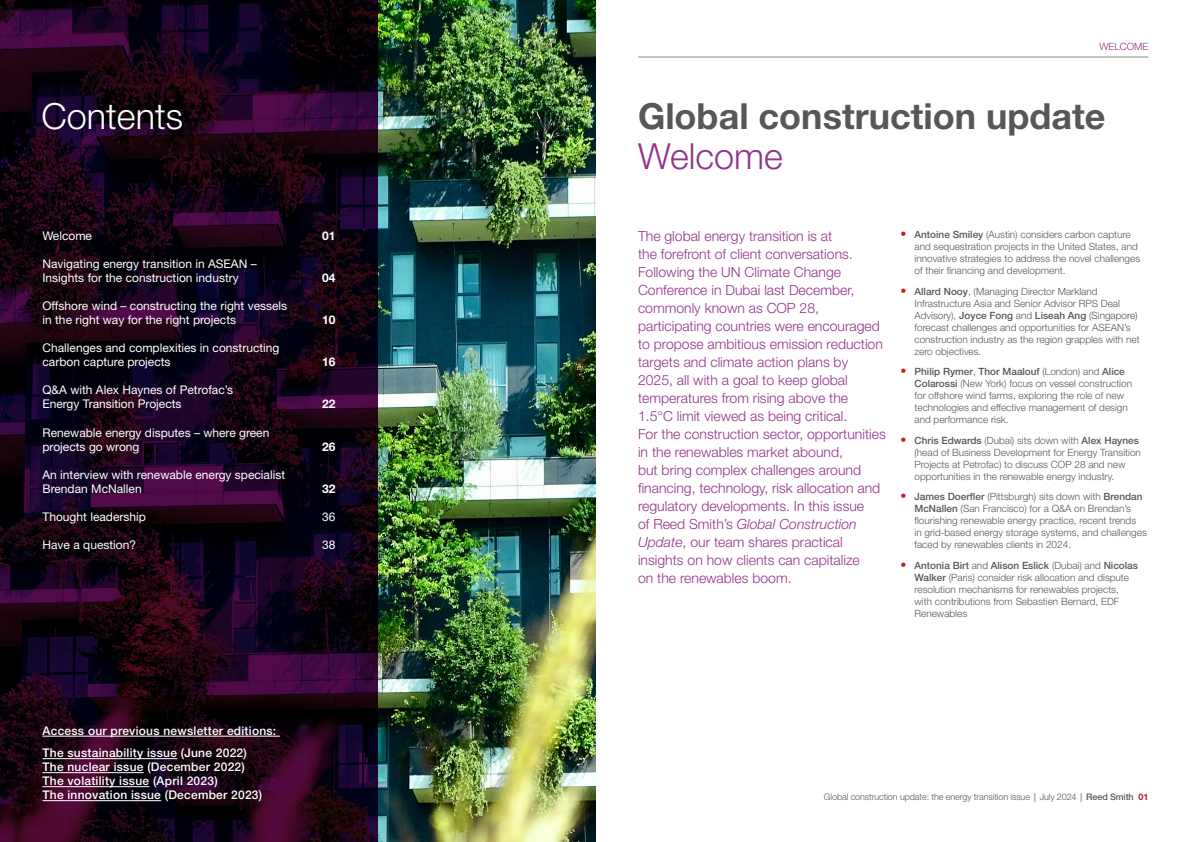
<style>
.page{position:relative;width:1191px;height:842px;background:#fff}
.page>*{position:absolute;margin:0;border:0;box-sizing:border-box;transform-origin:0 0}
.t1{font:700 36px "Helvetica Neue LT Std";color:#575756}
.t2{font:300 36px "Helvetica Neue LT Std";color:#fff}
.t3{font:300 36px "Helvetica Neue LT Std";color:#92348a}
.t4{font:300 14px/18px "Helvetica Neue LT Std";color:#92348a}
.t5{font:12px/14px "Helvetica Neue LT Std";color:#fff}
.t6{font:500 12px/14px "Helvetica Neue LT Std";letter-spacing:.02em;color:#fff}
.t7{font:700 12px "Helvetica Neue LT Std";color:#fff}
.t8{font:300 10px/12px "Helvetica Neue LT Std";color:#575756}
.t9{font:300 10px "Helvetica Neue LT Std";color:#92348a}
.t10{font:300 9px "Helvetica Neue LT Std";letter-spacing:-.01em;color:#575756}
.s1{font-style:italic}
.s2{font-weight:700;font-size:12px;color:#ca1524}
.s3{font-weight:500}
.s4{font-family:"Open Sans";font-weight:400}
.s5{font-weight:700;color:#ca1524}
</style>
<div class="page">
<img style="left:378px;top:0;width:217px;height:842px">
<svg style="left:0;top:0;width:378px;height:842px;background:#180418"></svg>
<hr style="left:43px;top:736px;width:237px;height:1px;background:#fff">
<hr style="left:43px;top:758px;width:134px;height:1px;background:#fff">
<hr style="left:43px;top:772px;width:101px;height:1px;background:#fff">
<hr style="left:43px;top:786px;width:106px;height:1px;background:#fff">
<hr style="left:43px;top:800px;width:118px;height:1px;background:#fff">
<hr style="left:638px;top:57px;width:510px;height:1px;background:#878787">
<h1 class="t2" style="left:42px;top:95px;width:143px">Contents</h1>
<p class="t5" style="left:43px;top:228px;width:51px">Welcome</p>
<p class="t7" style="left:322px;top:228px;width:15px">01</p>
<p class="t5" style="left:43px;top:256px;width:216px">Navigating energy transition in ASEAN –<br>Insights for the construction industry</p>
<p class="t7" style="left:322px;top:270px;width:15px">04</p>
<p class="t5" style="left:43px;top:299px;width:246px">Offshore wind – constructing the right vessels in the right way for the right projects</p>
<p class="t5" style="left:43px;top:341px;width:238px">Challenges and complexities in constructing carbon capture projects</p>
<p class="t5" style="left:43px;top:383px;width:192px">Q&amp;A with Alex Haynes of Petrofac’s<br>Energy Transition Projects</p>
<p class="t5" style="left:43px;top:425px;width:228px">Renewable energy disputes – where green projects go wrong</p>
<p class="t5" style="left:43px;top:467px;width:244px">An interview with renewable energy specialist<br>Brendan McNallen</p>
<p class="t7" style="left:322px;top:312px;width:15px">10</p>
<p class="t7" style="left:322px;top:354px;width:15px">16</p>
<p class="t7" style="left:322px;top:397px;width:15px">22</p>
<p class="t7" style="left:322px;top:439px;width:15px">26</p>
<p class="t7" style="left:322px;top:481px;width:15px">32</p>
<p class="t5" style="left:43px;top:509px;width:105px">Thought leadership</p>
<p class="t5" style="left:322px;top:509px;width:15px">36</p>
<p class="t5" style="left:43px;top:538px;width:95px">Have a question?</p>
<p class="t5" style="left:322px;top:538px;width:15px">38</p>
<p class="t6" style="left:43px;top:719px;width:235px;line-height:22.5px">Access our previous newsletter editions:<br>The sustainability issue (June 2022)</p>
<p class="t6" style="left:43px;top:760px;width:221px">The nuclear issue (December 2022)<br>The volatility issue (April 2023)<br>The innovation issue (December 2023)</p>
<p class="t9" style="left:1099px;top:40px;width:51px">WELCOME</p>
<h1 class="t1" style="left:638px;top:94px;width:469px">Global construction update</h1>
<h1 class="t3" style="left:638px;top:135px;width:146px">Welcome</h1>
<p class="t4" style="left:638px;top:227px;width:249px">The global energy transition is at<br>the forefront of client conversations.<br>Following the UN Climate Change Conference in Dubai last December, commonly known as COP 28, participating countries were encouraged to propose ambitious emission reduction targets and climate action plans by 2025, all with a goal to keep global temperatures from rising above the 1.5°C limit viewed as being critical.<br>For the construction sector, opportunities in the renewables market abound,<br>but bring complex challenges around financing, technology, risk allocation and regulatory developments. In this issue<br>of Reed Smith’s <span class="s1">Global Construction Update</span>, our team shares practical insights on how clients can capitalize<br>on the renewables boom.</p>
<p class="t8" style="left:914px;top:228px;width:227px;text-indent:-14px"><span class="s2">•</span> <span class="s3">Antoine Smiley</span> (Austin) considers carbon capture and sequestration projects in the United States, and innovative strategies to address the novel challenges of their financing and development.</p>
<p class="t8" style="left:914px;top:285px;width:227px;text-indent:-14px"><span class="s2">•</span> <span class="s3">Allard Nooy</span>, (Managing Director Markland Infrastructure Asia and Senior Advisor RPS Deal Advisory), <span class="s3">Joyce Fong</span> and <span class="s3">Liseah Ang</span> (Singapore) forecast challenges and opportunities for ASEAN’s construction industry as the region grapples with net zero objectives.</p>
<p class="t8" style="left:914px;top:365px;width:219px;text-indent:-14px"><span class="s2">•</span> <span class="s3">Philip Rymer</span>, <span class="s3">Thor Maalouf</span> (London) and <span class="s3">Alice Colarossi</span> (New York) focus on vessel construction for offshore wind farms, exploring the role of new technologies and effective management of design and performance risk.</p>
<p class="t8" style="left:914px;top:434px;width:228px;text-indent:-14px"><span class="s2">•</span> <span class="s3">Chris Edwards</span> (Dubai) sits down with <span class="s3">Alex Haynes </span>(head of Business Development for Energy Transition Projects at Petrofac) to discuss COP 28 and new opportunities in the renewable energy industry.</p>
<p class="t8" style="left:914px;top:490px;width:234px;text-indent:-14px"><span class="s2">•</span> <span class="s3">James Doerfler</span> (Pittsburgh) sits down with <span class="s3">Brendan McNallen</span> (San Francisco) for a Q&amp;A on Brendan’s flourishing renewable energy practice, recent trends<br>in grid-based energy storage systems, and challenges faced by renewables clients in 2024.</p>
<p class="t8" style="left:914px;top:559px;width:225px;text-indent:-14px"><span class="s2">•</span> <span class="s3">Antonia Birt</span> and <span class="s3">Alison Eslick</span> (Dubai) and <span class="s3">Nicolas Walker</span> (Paris) consider risk allocation and dispute resolution mechanisms for renewables projects, with contributions from Sebastien Bernard, EDF Renewables</p>
<p class="t10" style="left:824px;top:791px;width:326px">Global construction update: the energy transition issue <span class="s4">|</span> July 2024 <span class="s4">|</span> <span class="s3">Reed Smith</span> <span class="s5">01</span></p>
</div>
